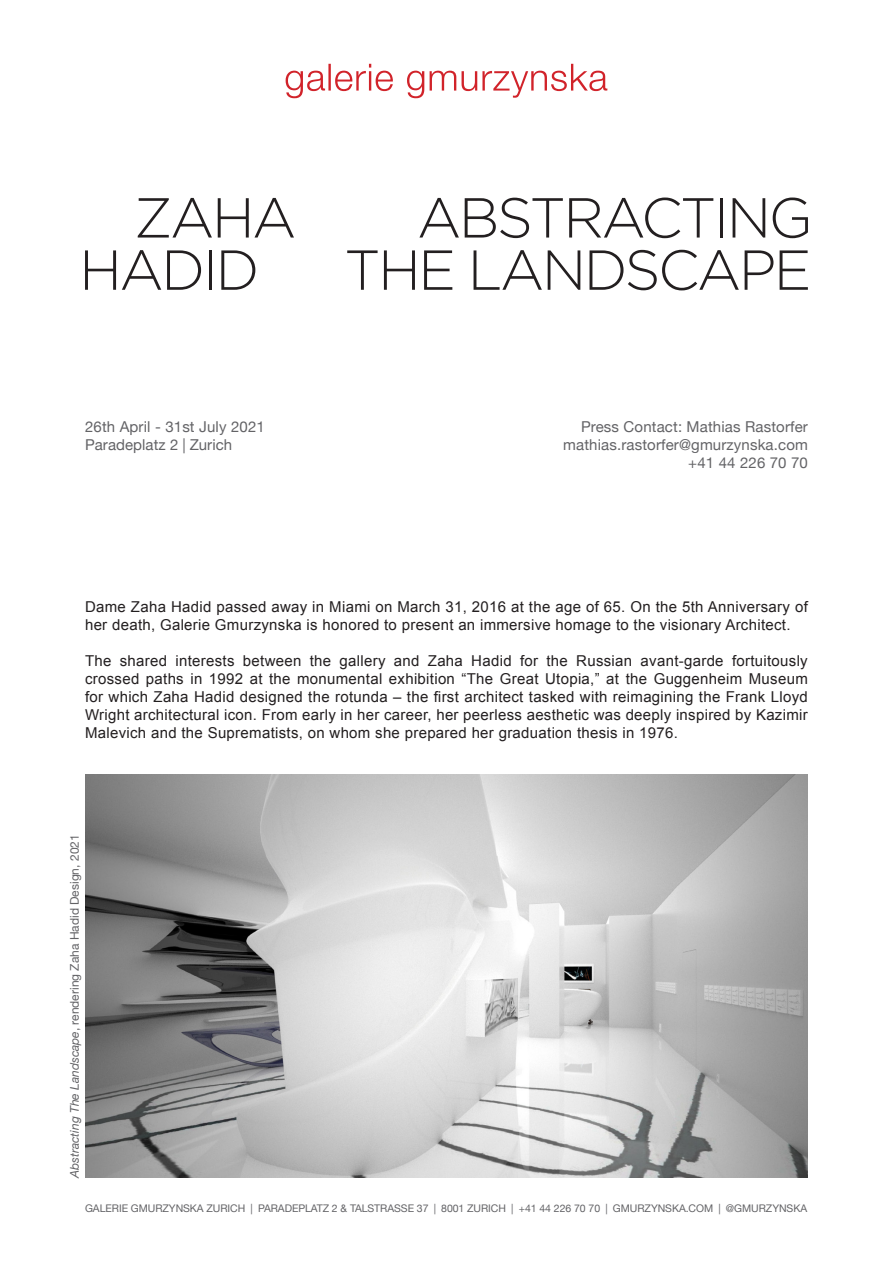
<style>
.page{position:relative;width:893px;height:1263px;background:#fff}
.page>*{position:absolute;margin:0;border:0;box-sizing:border-box;transform-origin:0 0}
.Text_Body{font:15px/18px "Arial";letter-spacing:.02em;color:#231f20}
.Text_Body-2{font:15px "Helvetica Neue";letter-spacing:.01em;color:#636366}
.Caption1{font:12px "Helvetica Neue";color:#636366}
.t1{font:10.5px "Helvetica Neue";letter-spacing:-.005em;color:#636366}
.s1{font-style:italic}
</style>
<div class="page">
<svg style="left:286px;top:64px;width:321px;height:34px"></svg>
<img style="left:85px;top:774px;width:723px;height:404px">
<svg style="left:138px;top:198px;width:74px;height:40px"></svg>
<svg style="left:218px;top:198px;width:31px;height:40px"></svg>
<svg style="left:255px;top:198px;width:39px;height:40px"></svg>
<svg style="left:85px;top:250px;width:31px;height:40px"></svg>
<svg style="left:122px;top:250px;width:39px;height:40px"></svg>
<svg style="left:167px;top:250px;width:34px;height:40px"></svg>
<hr style="left:209px;top:250px;width:3px;height:40px;background:#231f20">
<svg style="left:221px;top:250px;width:34px;height:40px"></svg>
<svg style="left:419px;top:198px;width:40px;height:40px"></svg>
<svg style="left:465px;top:198px;width:98px;height:40px"></svg>
<svg style="left:569px;top:198px;width:144px;height:40px"></svg>
<hr style="left:720px;top:198px;width:3px;height:40px;background:#231f20">
<svg style="left:733px;top:198px;width:32px;height:40px"></svg>
<svg style="left:773px;top:198px;width:35px;height:40px"></svg>
<svg style="left:347px;top:250px;width:31px;height:40px"></svg>
<svg style="left:384px;top:250px;width:31px;height:40px"></svg>
<svg style="left:424px;top:250px;width:28px;height:40px"></svg>
<svg style="left:474px;top:250px;width:68px;height:40px"></svg>
<svg style="left:548px;top:250px;width:32px;height:40px"></svg>
<svg style="left:589px;top:250px;width:150px;height:40px"></svg>
<svg style="left:745px;top:250px;width:28px;height:40px"></svg>
<svg style="left:780px;top:250px;width:28px;height:40px"></svg>
<p class="Text_Body-2" style="left:85px;top:416px;width:181px">26th April - 31st July 2021</p>
<p class="Text_Body-2" style="left:85px;top:434px;width:149px">Paradeplatz 2 | Zurich</p>
<p class="Text_Body-2" style="left:581px;top:416px;width:228px">Press Contact: Mathias Rastorfer</p>
<p class="Text_Body-2" style="left:563px;top:434px;width:246px">mathias.rastorfer@gmurzynska.com</p>
<p class="Text_Body-2" style="left:688px;top:452px;width:121px">+41 44 226 70 70</p>
<p class="Text_Body" style="left:85px;top:598px;width:724px">Dame Zaha Hadid passed away in Miami on March 31, 2016 at the age of 65. On the 5th Anniversary of her death, Galerie Gmurzynska is honored to present an immersive homage to the visionary Architect.</p>
<p class="Text_Body" style="left:85px;top:652px;width:724px;text-align:justify">The shared interests between the gallery and Zaha Hadid for the Russian avant-garde fortuitously crossed paths in 1992 at the monumental exhibition “The Great Utopia,” at the Guggenheim Museum for which Zaha Hadid designed the rotunda – the first architect tasked with reimagining the Frank Lloyd Wright architectural icon. From early in her career, her peerless aesthetic was deeply inspired by Kazimir Malevich and the Suprematists, on whom she prepared her graduation thesis in 1976.</p>
<p class="Caption1" style="left:66px;top:1178px;width:345px;rotate:-90deg"><span class="s1">Abstracting The Landscape</span>, rendering Zaha Hadid Design, 2021</p>
<p class="t1" style="left:85px;top:1200px;width:724px">GALERIE GMURZYNSKA ZURICH | PARADEPLATZ 2 &amp; TALSTRASSE 37 | 8001 ZURICH | +41 44 226 70 70 | GMURZYNSKA.COM | @GMURZYNSKA</p>
</div>
